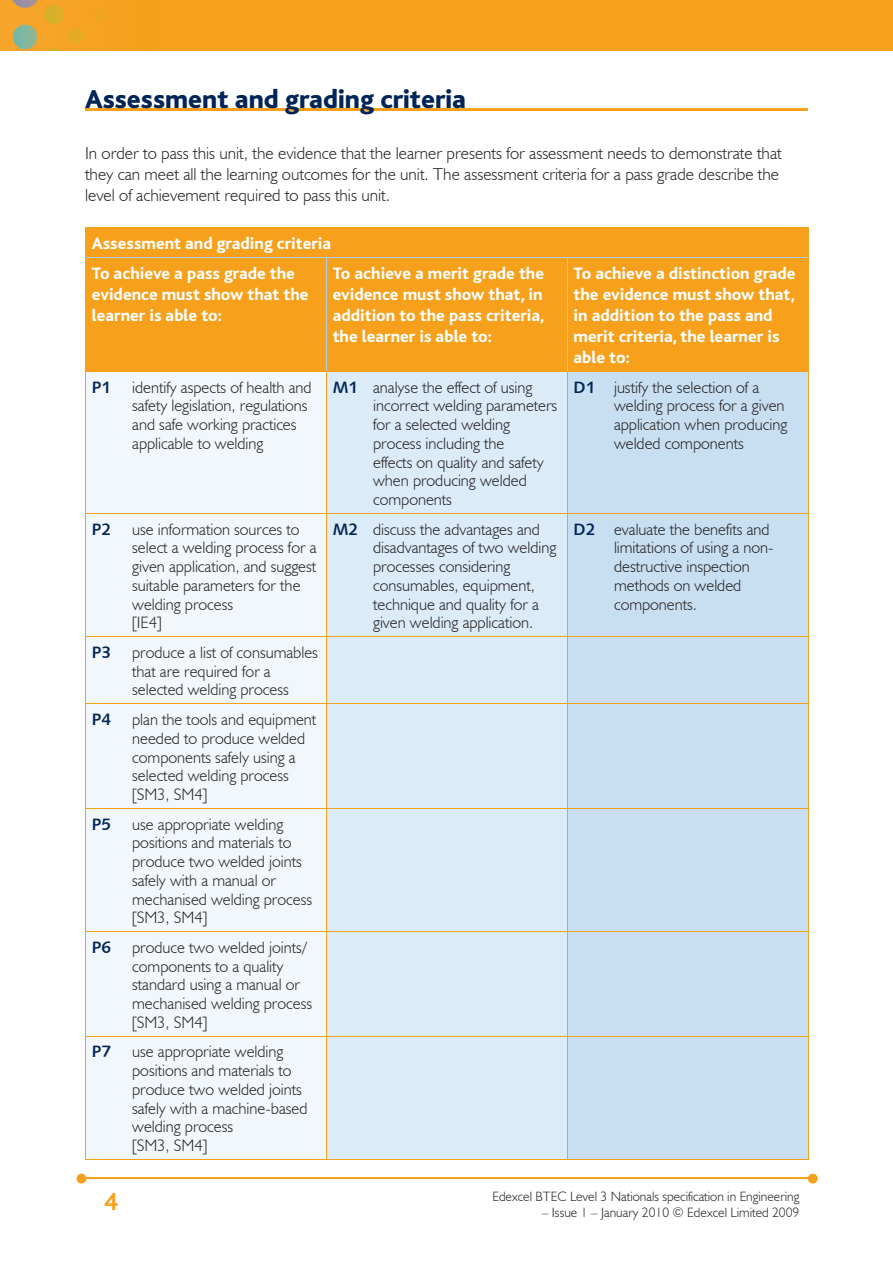
<style>
.page{position:relative;width:893px;height:1263px;background:#fff}
.page>*{position:absolute;margin:0;border:0;box-sizing:border-box;transform-origin:0 0}
.t1{font:800 27px "Bliss";color:#002556}
.t2{font:700 25.5px "Bliss";color:#f6a01b}
.t3{font:800 17.25px/21px "Bliss";color:#fff}
.t4{font:300 17.25px/21px "Humanist 521 BT";color:#231f20}
.t5{font:300 16.5px/18.8px "Humanist 521 BT";color:#231f20}
.t6{font:16.5px "Humanist 531 BT Bold A";color:#002556}
.t7{font:300 13.5px "Humanist 521 BT";color:#231f20}
.s1{font-family:"Humanist 531 BT Bold A";font-weight:400;color:#002556}
</style>
<div class="page">
<img style="left:0;top:0;width:893px;height:51px">
<hr style="left:82px;top:1178px;width:728px;height:1px;background:#f6a01b">
<svg style="left:808px;top:1174px;width:10px;height:9px"></svg>
<svg style="left:77px;top:1174px;width:9px;height:9px"></svg>
<hr style="left:85px;top:108px;width:723px;height:2px;background:#f6a01b">
<div style="left:86px;top:228px;width:722px;height:143px;background:#f6a01b"></div>
<div style="left:86px;top:372px;width:240px;height:787px;background:#f2f7fb"></div>
<div style="left:327px;top:372px;width:240px;height:787px;background:#dbebf7"></div>
<div style="left:568px;top:372px;width:240px;height:787px;background:#c8dff2"></div>
<svg style="left:85px;top:228px;width:1px;height:29px"></svg>
<svg style="left:808px;top:228px;width:1px;height:29px"></svg>
<hr style="left:85px;top:227px;width:241px;height:1px;background:#f6a01b">
<hr style="left:326px;top:227px;width:241px;height:1px;background:#f6a01b">
<hr style="left:567px;top:227px;width:241px;height:1px;background:#f6a01b">
<hr style="left:85px;top:257px;width:1px;height:114px;background:#f6a01b">
<hr style="left:86px;top:257px;width:240px;height:1px;background:#accfed">
<hr style="left:326px;top:258px;width:1px;height:113px;background:#accfed">
<hr style="left:326px;top:257px;width:241px;height:1px;background:#accfed">
<hr style="left:567px;top:258px;width:1px;height:113px;background:#accfed">
<hr style="left:808px;top:257px;width:1px;height:114px;background:#f6a01b">
<hr style="left:567px;top:257px;width:241px;height:1px;background:#accfed">
<hr style="left:85px;top:372px;width:1px;height:141px;background:#f6a01b">
<hr style="left:85px;top:371px;width:241px;height:1px;background:#f6a01b">
<hr style="left:326px;top:372px;width:1px;height:141px;background:#f6a01b">
<hr style="left:326px;top:371px;width:241px;height:1px;background:#f6a01b">
<hr style="left:567px;top:372px;width:1px;height:141px;background:#f6a01b">
<hr style="left:808px;top:372px;width:1px;height:141px;background:#f6a01b">
<hr style="left:567px;top:371px;width:241px;height:1px;background:#f6a01b">
<hr style="left:326px;top:514px;width:1px;height:122px;background:#f6a01b">
<hr style="left:567px;top:514px;width:1px;height:122px;background:#f6a01b">
<hr style="left:85px;top:514px;width:1px;height:122px;background:#f6a01b">
<hr style="left:808px;top:514px;width:1px;height:122px;background:#f6a01b">
<hr style="left:85px;top:513px;width:241px;height:1px;background:#f6a01b">
<hr style="left:326px;top:513px;width:241px;height:1px;background:#f6a01b">
<hr style="left:567px;top:513px;width:241px;height:1px;background:#f6a01b">
<hr style="left:326px;top:637px;width:1px;height:66px;background:#f6a01b">
<hr style="left:567px;top:637px;width:1px;height:66px;background:#f6a01b">
<hr style="left:85px;top:637px;width:1px;height:66px;background:#f6a01b">
<hr style="left:808px;top:637px;width:1px;height:66px;background:#f6a01b">
<hr style="left:85px;top:636px;width:241px;height:1px;background:#f6a01b">
<hr style="left:326px;top:636px;width:241px;height:1px;background:#f6a01b">
<hr style="left:567px;top:636px;width:241px;height:1px;background:#f6a01b">
<hr style="left:326px;top:704px;width:1px;height:104px;background:#f6a01b">
<hr style="left:567px;top:704px;width:1px;height:104px;background:#f6a01b">
<hr style="left:85px;top:704px;width:1px;height:104px;background:#f6a01b">
<hr style="left:808px;top:704px;width:1px;height:104px;background:#f6a01b">
<hr style="left:85px;top:703px;width:241px;height:1px;background:#f6a01b">
<hr style="left:326px;top:703px;width:241px;height:1px;background:#f6a01b">
<hr style="left:567px;top:703px;width:241px;height:1px;background:#f6a01b">
<hr style="left:326px;top:809px;width:1px;height:122px;background:#f6a01b">
<hr style="left:567px;top:809px;width:1px;height:122px;background:#f6a01b">
<hr style="left:85px;top:809px;width:1px;height:122px;background:#f6a01b">
<hr style="left:808px;top:809px;width:1px;height:122px;background:#f6a01b">
<hr style="left:85px;top:808px;width:241px;height:1px;background:#f6a01b">
<hr style="left:326px;top:808px;width:241px;height:1px;background:#f6a01b">
<hr style="left:567px;top:808px;width:241px;height:1px;background:#f6a01b">
<hr style="left:326px;top:932px;width:1px;height:104px;background:#f6a01b">
<hr style="left:567px;top:932px;width:1px;height:104px;background:#f6a01b">
<hr style="left:85px;top:932px;width:1px;height:104px;background:#f6a01b">
<hr style="left:808px;top:932px;width:1px;height:104px;background:#f6a01b">
<hr style="left:85px;top:931px;width:241px;height:1px;background:#f6a01b">
<hr style="left:326px;top:931px;width:241px;height:1px;background:#f6a01b">
<hr style="left:567px;top:931px;width:241px;height:1px;background:#f6a01b">
<hr style="left:326px;top:1037px;width:1px;height:122px;background:#f6a01b">
<hr style="left:567px;top:1037px;width:1px;height:122px;background:#f6a01b">
<hr style="left:85px;top:1037px;width:1px;height:122px;background:#f6a01b">
<hr style="left:808px;top:1037px;width:1px;height:122px;background:#f6a01b">
<hr style="left:85px;top:1036px;width:241px;height:1px;background:#f6a01b">
<hr style="left:326px;top:1036px;width:241px;height:1px;background:#f6a01b">
<hr style="left:567px;top:1036px;width:241px;height:1px;background:#f6a01b">
<hr style="left:85px;top:1159px;width:241px;height:1px;background:#f6a01b">
<hr style="left:326px;top:1159px;width:241px;height:1px;background:#f6a01b">
<hr style="left:567px;top:1159px;width:241px;height:1px;background:#f6a01b">
<h1 class="t1" style="left:85px;top:85px;width:383px">Assessment and grading criteria</h1>
<p class="t4" style="left:85px;top:142px;width:698px">In order to pass this unit, the evidence that the learner presents for assessment needs to demonstrate that they can meet all the learning outcomes for the unit. The assessment criteria for a pass grade describe the level of achievement required to pass this unit.</p>
<p class="t3" style="left:92px;top:229px;width:241px;line-height:30.2px">Assessment and grading criteria<br>To achieve a pass grade the</p>
<p class="t3" style="left:92px;top:284px;width:218px">evidence must show that the learner is able to:</p>
<p class="t3" style="left:333px;top:263px;width:213px;text-align:justify">To achieve a merit grade the evidence must show that, in addition to the pass criteria, the learner is able to:</p>
<p class="t3" style="left:574px;top:263px;width:224px">To achieve a distinction grade the evidence must show that, in addition to the pass and merit criteria, the learner is able to:</p>
<p class="t6" style="left:92px;top:377px;width:21px">P1</p>
<p class="t5" style="left:132px;top:377px;width:181px">identify aspects of health and safety legislation, regulations and safe working practices applicable to welding</p>
<p class="t5" style="left:373px;top:377px;width:186px;text-indent:-40px"><span class="s1">M1</span> analyse the effect of using incorrect welding parameters for a selected welding process including the<br>effects on quality and safety when producing welded components</p>
<p class="t5" style="left:614px;top:377px;width:175px;text-indent:-40px"><span class="s1">D1</span> justify the selection of a welding process for a given application when producing welded components</p>
<p class="t6" style="left:92px;top:519px;width:21px">P2</p>
<p class="t5" style="left:132px;top:519px;width:186px">use information sources to select a welding process for a given application, and suggest suitable parameters for the welding process<br>[IE4]</p>
<p class="t5" style="left:373px;top:519px;width:185px;text-indent:-40px"><span class="s1">M2</span> discuss the advantages and disadvantages of two welding processes considering consumables, equipment, technique and quality for a given welding application.</p>
<p class="t5" style="left:614px;top:519px;width:161px;text-indent:-40px"><span class="s1">D2</span> evaluate the benefits and limitations of using a non&shy;destructive inspection methods on welded components.</p>
<p class="t6" style="left:92px;top:642px;width:21px">P3</p>
<p class="t5" style="left:132px;top:643px;width:187px">produce a list of consumables that are required for a selected welding process</p>
<p class="t6" style="left:92px;top:709px;width:21px">P4</p>
<p class="t5" style="left:132px;top:710px;width:186px">plan the tools and equipment needed to produce welded components safely using a selected welding process [SM3, SM4]</p>
<p class="t6" style="left:92px;top:814px;width:21px">P5</p>
<p class="t5" style="left:132px;top:814px;width:181px">use appropriate welding positions and materials to produce two welded joints safely with a manual or mechanised welding process [SM3, SM4]</p>
<p class="t6" style="left:92px;top:937px;width:21px">P6</p>
<p class="t5" style="left:132px;top:937px;width:181px">produce two welded joints/ components to a quality standard using a manual or mechanised welding process [SM3, SM4]</p>
<p class="t6" style="left:92px;top:1041px;width:21px">P7</p>
<p class="t5" style="left:132px;top:1042px;width:177px">use appropriate welding positions and materials to produce two welded joints safely with a machine-based welding process<br>[SM3, SM4]</p>
<h2 class="t2" style="left:104px;top:1189px;width:15px">4</h2>
<p class="t7" style="left:492px;top:1188px;width:309px">Edexcel BTEC Level 3 Nationals specification in Engineering</p>
<p class="t7" style="left:542px;top:1204px;width:259px">– Issue 1 – January 2010 © Edexcel Limited 2009</p>
</div>
